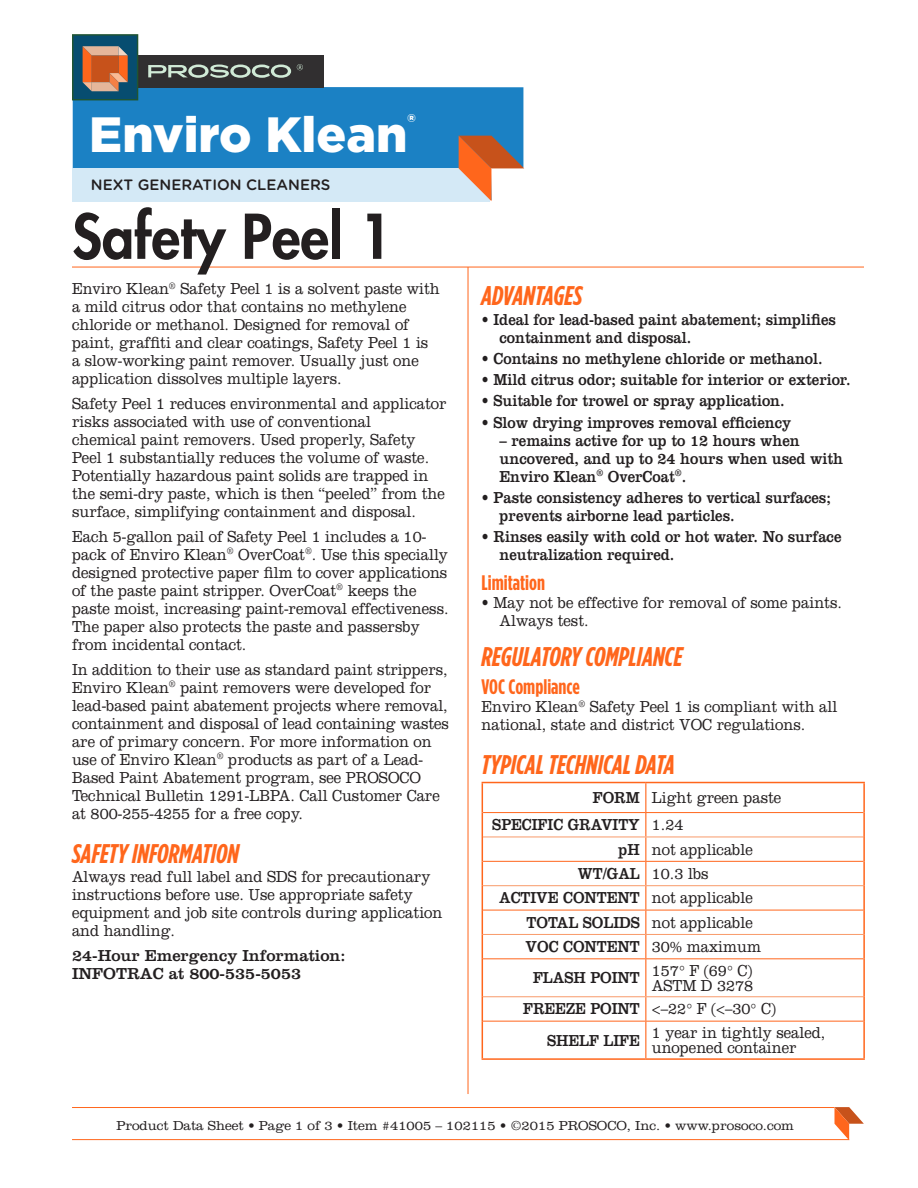
<style>
.page{position:relative;width:918px;height:1188px;background:#fff}
.page>*{position:absolute;margin:0;border:0;box-sizing:border-box;transform-origin:0 0}
._02_Product_Name{font:800 60px "Futura Std";color:#231f20;scale:.95 1}
.t1{font:900 49.5px "Gotham";color:#fff}
._04_Section_Header{font:italic 700 27px "Gotham Condensed";color:#ff661c}
.t2{font:900 22.5px "Gotham";color:#fff}
._05_Sub-Header{font:700 21px "Gotham Condensed";color:#ff661c}
._06_Body_Copy{font:300 16.5px/18px "Clarendon LT Std";color:#231f20;scale:.9 1}
._07_Bullet_Paragraph{font:16.5px/18px "Clarendon LT Std";color:#231f20;scale:.9 1}
._09_Tech_Data_Copy{font:300 16.5px/15px "Clarendon LT Std";color:#231f20;scale:.9 1}
._08_Tech_Data_Header{font:16.5px "Clarendon LT Std";color:#231f20;scale:.9 1}
._07_Bullet_Paragraph-2{font:300 16.5px/18px "Clarendon LT Std";color:#231f20;scale:.9 1}
._06_Body_Copy-2{font:16.5px/18px "Clarendon LT Std";color:#231f20}
.t3{font:500 15px "Gotham Rounded";color:#231f20}
._99_Item_Box{font:300 13.5px "Clarendon LT Std";color:#231f20}
</style>
<div class="page">
<hr style="left:468px;top:267px;width:1px;height:827px;background:#ff661c">
<svg style="left:645px;top:783px;width:1px;height:175px"></svg>
<hr style="left:645px;top:959px;width:1px;height:37px;background:#ff661c">
<svg style="left:645px;top:997px;width:1px;height:24px"></svg>
<hr style="left:645px;top:1022px;width:1px;height:36px;background:#ff661c">
<hr style="left:483px;top:812px;width:163px;height:1px;background:#ff661c">
<hr style="left:646px;top:812px;width:217px;height:1px;background:#ff661c">
<hr style="left:483px;top:861px;width:163px;height:1px;background:#ff661c">
<hr style="left:646px;top:861px;width:217px;height:1px;background:#ff661c">
<hr style="left:483px;top:910px;width:163px;height:1px;background:#ff661c">
<hr style="left:646px;top:910px;width:217px;height:1px;background:#ff661c">
<hr style="left:483px;top:958px;width:163px;height:1px;background:#ff661c">
<hr style="left:646px;top:958px;width:217px;height:1px;background:#ff661c">
<hr style="left:483px;top:1021px;width:163px;height:1px;background:#ff661c">
<hr style="left:646px;top:1021px;width:217px;height:1px;background:#ff661c">
<hr style="left:483px;top:837px;width:163px;height:1px;background:#f89a6a">
<hr style="left:646px;top:837px;width:217px;height:1px;background:#f89a6a">
<hr style="left:483px;top:885px;width:163px;height:1px;background:#f89a6a">
<hr style="left:646px;top:885px;width:217px;height:1px;background:#f89a6a">
<hr style="left:483px;top:934px;width:163px;height:1px;background:#f89a6a">
<hr style="left:646px;top:934px;width:217px;height:1px;background:#f89a6a">
<hr style="left:483px;top:996px;width:163px;height:1px;background:#f89a6a">
<hr style="left:646px;top:996px;width:217px;height:1px;background:#f89a6a">
<hr style="left:482px;top:782px;width:164px;height:1px;background:#ff661c">
<hr style="left:482px;top:783px;width:1px;height:30px;background:#ff661c">
<hr style="left:646px;top:782px;width:219px;height:1px;background:#ff661c">
<hr style="left:863px;top:783px;width:2px;height:30px;background:#ff661c">
<hr style="left:863px;top:813px;width:2px;height:24px;background:#ff661c">
<hr style="left:863px;top:837px;width:2px;height:24px;background:#ff661c">
<hr style="left:863px;top:861px;width:2px;height:25px;background:#ff661c">
<hr style="left:863px;top:886px;width:2px;height:24px;background:#ff661c">
<hr style="left:863px;top:910px;width:2px;height:24px;background:#ff661c">
<svg style="left:482px;top:813px;width:1px;height:146px"></svg>
<hr style="left:863px;top:934px;width:2px;height:25px;background:#ff661c">
<hr style="left:482px;top:959px;width:1px;height:38px;background:#ff661c">
<hr style="left:863px;top:959px;width:2px;height:38px;background:#ff661c">
<svg style="left:482px;top:997px;width:1px;height:24px"></svg>
<hr style="left:863px;top:997px;width:2px;height:24px;background:#ff661c">
<hr style="left:482px;top:1021px;width:1px;height:37px;background:#ff661c">
<hr style="left:863px;top:1021px;width:2px;height:37px;background:#ff661c">
<hr style="left:482px;top:1058px;width:164px;height:2px;background:#ff661c">
<hr style="left:646px;top:1058px;width:219px;height:2px;background:#ff661c">
<hr style="left:72px;top:267px;width:792px;height:1px;background:#ff661c">
<div style="left:73px;top:87px;width:450px;height:81px;background:#1b81c4"></div>
<div style="left:72px;top:168px;width:418px;height:34px;background:#d4e9f6"></div>
<svg style="left:459px;top:136px;width:65px;height:65px"></svg>
<div style="left:102px;top:55px;width:221px;height:32px;background:#312f30"></div>
<div style="left:72px;top:34px;width:66px;height:66px;background:#074d70;border:1px solid #205532"></div>
<svg style="left:83px;top:46px;width:45px;height:45px;background:#cc784e"></svg>
<svg style="left:148px;top:65px;width:143px;height:13px"></svg>
<svg style="left:297px;top:64px;width:6px;height:6px"></svg>
<hr style="left:72px;top:1139px;width:777px;height:1px;background:#ff661c">
<hr style="left:72px;top:1107px;width:762px;height:1px;background:#ff661c">
<svg style="left:834px;top:1107px;width:30px;height:33px"></svg>
<p class="t1" style="left:89px;top:101px;width:320px">Enviro Klean</p>
<p class="t2" style="left:408px;top:106px;width:10px">®</p>
<p class="t3" style="left:91px;top:174px;width:241px">NEXT GENERATION CLEANERS</p>
<p class="_02_Product_Name" style="left:72px;top:199px;width:338px">Safety Peel 1</p>
<p class="_06_Body_Copy" style="left:72px;top:280px;width:410px">Enviro Klean<sup>®</sup> Safety Peel 1 is a solvent paste with a mild citrus odor that contains no methylene chloride or methanol. Designed for removal of paint, graffiti and clear coatings, Safety Peel 1 is a slow-working paint remover. Usually just one application dissolves multiple layers.</p>
<p class="_06_Body_Copy" style="left:72px;top:395px;width:418px">Safety Peel 1 reduces environmental and applicator risks associated with use of conventional<br>chemical paint removers. Used properly, Safety Peel 1 substantially reduces the volume of waste.<br>Potentially hazardous paint solids are trapped in the semi-dry paste, which is then “peeled” from the surface, simplifying containment and disposal.</p>
<p class="_06_Body_Copy" style="left:72px;top:527px;width:420px">Each 5-gallon pail of Safety Peel 1 includes a 10- pack of Enviro Klean<sup>®</sup> OverCoat<sup>®</sup>. Use this specially designed protective paper film to cover applications of the paste paint stripper. OverCoat<sup>®</sup> keeps the paste moist, increasing paint-removal effectiveness.<br>The paper also protects the paste and passersby from incidental contact.</p>
<p class="_06_Body_Copy" style="left:72px;top:660px;width:420px">In addition to their use as standard paint strippers, Enviro Klean<sup>®</sup> paint removers were developed for lead-based paint abatement projects where removal, containment and disposal of lead containing wastes are of primary concern. For more information on use of Enviro Klean<sup>®</sup> products as part of a Lead-Based Paint Abatement program, see PROSOCO Technical Bulletin 1291-LBPA. Call Customer Care at 800-255-4255 for a free copy.</p>
<p class="_04_Section_Header" style="left:72px;top:838px;width:169px">SAFETY INFORMATION</p>
<p class="_06_Body_Copy" style="left:72px;top:868px;width:413px">Always read full label and SDS for precautionary instructions before use. Use appropriate safety equipment and job site controls during application and handling.</p>
<p class="_06_Body_Copy-2" style="left:72px;top:947px;width:275px">24-Hour Emergency Information:<br>INFOTRAC at 800-535-5053</p>
<p class="_04_Section_Header" style="left:482px;top:280px;width:102px">ADVANTAGES</p>
<p class="_07_Bullet_Paragraph" style="left:500px;top:310px;width:375px;text-indent:-18px">• Ideal for lead-based paint abatement; simplifies containment and disposal.</p>
<p class="_07_Bullet_Paragraph" style="left:482px;top:349px;width:381px">• Contains no methylene chloride or methanol.</p>
<p class="_07_Bullet_Paragraph" style="left:482px;top:371px;width:412px">• Mild citrus odor; suitable for interior or exterior.</p>
<p class="_07_Bullet_Paragraph" style="left:482px;top:392px;width:338px">• Suitable for trowel or spray application.</p>
<p class="_07_Bullet_Paragraph" style="left:482px;top:413px;width:346px">• Slow drying improves removal efficiency</p>
<p class="_07_Bullet_Paragraph" style="left:500px;top:431px;width:383px">– remains active for up to 12 hours when uncovered, and up to 24 hours when used with<br>Enviro Klean<sup>®</sup> OverCoat<sup>®</sup>.</p>
<p class="_07_Bullet_Paragraph" style="left:500px;top:488px;width:370px;text-indent:-18px">• Paste consistency adheres to vertical surfaces; prevents airborne lead particles.</p>
<p class="_07_Bullet_Paragraph" style="left:500px;top:528px;width:381px;text-indent:-18px">• Rinses easily with cold or hot water. No surface neutralization required.</p>
<p class="_05_Sub-Header" style="left:482px;top:570px;width:65px">Limitation</p>
<p class="_07_Bullet_Paragraph-2" style="left:500px;top:593px;width:382px;text-indent:-18px">• May not be effective for removal of some paints.<br>Always test.</p>
<p class="_04_Section_Header" style="left:482px;top:641px;width:203px">REGULATORY COMPLIANCE</p>
<p class="_05_Sub-Header" style="left:482px;top:674px;width:100px">VOC Compliance</p>
<p class="_06_Body_Copy" style="left:482px;top:698px;width:397px">Enviro Klean<sup>®</sup> Safety Peel 1 is compliant with all national, state and district VOC regulations.</p>
<p class="_04_Section_Header" style="left:482px;top:749px;width:195px">TYPICAL TECHNICAL DATA</p>
<p class="_08_Tech_Data_Header" style="left:593px;top:788px;width:54px">FORM</p>
<p class="_09_Tech_Data_Copy" style="left:652px;top:790px;width:145px">Light green paste</p>
<p class="_08_Tech_Data_Header" style="left:492px;top:815px;width:165px">SPECIFIC GRAVITY</p>
<p class="_09_Tech_Data_Copy" style="left:652px;top:817px;width:37px">1.24</p>
<p class="_08_Tech_Data_Header" style="left:618px;top:839px;width:25px">pH</p>
<p class="_09_Tech_Data_Copy" style="left:652px;top:842px;width:114px">not applicable</p>
<p class="_08_Tech_Data_Header" style="left:578px;top:864px;width:70px">WT/GAL</p>
<p class="_09_Tech_Data_Copy" style="left:652px;top:866px;width:65px">10.3 lbs</p>
<p class="_08_Tech_Data_Header" style="left:499px;top:888px;width:158px">ACTIVE CONTENT</p>
<p class="_09_Tech_Data_Copy" style="left:652px;top:890px;width:114px">not applicable</p>
<p class="_08_Tech_Data_Header" style="left:527px;top:913px;width:127px">TOTAL SOLIDS</p>
<p class="_09_Tech_Data_Copy" style="left:652px;top:915px;width:114px">not applicable</p>
<p class="_08_Tech_Data_Header" style="left:526px;top:937px;width:128px">VOC CONTENT</p>
<p class="_09_Tech_Data_Copy" style="left:652px;top:939px;width:123px">30% maximum</p>
<p class="_08_Tech_Data_Header" style="left:533px;top:968px;width:120px">FLASH POINT</p>
<p class="_09_Tech_Data_Copy" style="left:652px;top:963px;width:113px">157° F (69° C)</p>
<p class="_09_Tech_Data_Copy" style="left:652px;top:978px;width:114px">ASTM D 3278</p>
<p class="_08_Tech_Data_Header" style="left:523px;top:999px;width:131px">FREEZE POINT</p>
<p class="_09_Tech_Data_Copy" style="left:652px;top:1001px;width:139px">&lt;–22° F (&lt;–30° C)</p>
<p class="_08_Tech_Data_Header" style="left:547px;top:1030px;width:105px">SHELF LIFE</p>
<p class="_09_Tech_Data_Copy" style="left:652px;top:1025px;width:194px">1 year in tightly sealed, unopened container</p>
<p class="_99_Item_Box" style="left:116px;top:1117px;width:679px">Product Data Sheet • Page 1 of 3 • Item #41005 – 102115 • ©2015 PROSOCO, Inc. • www.prosoco.com</p>
</div>
